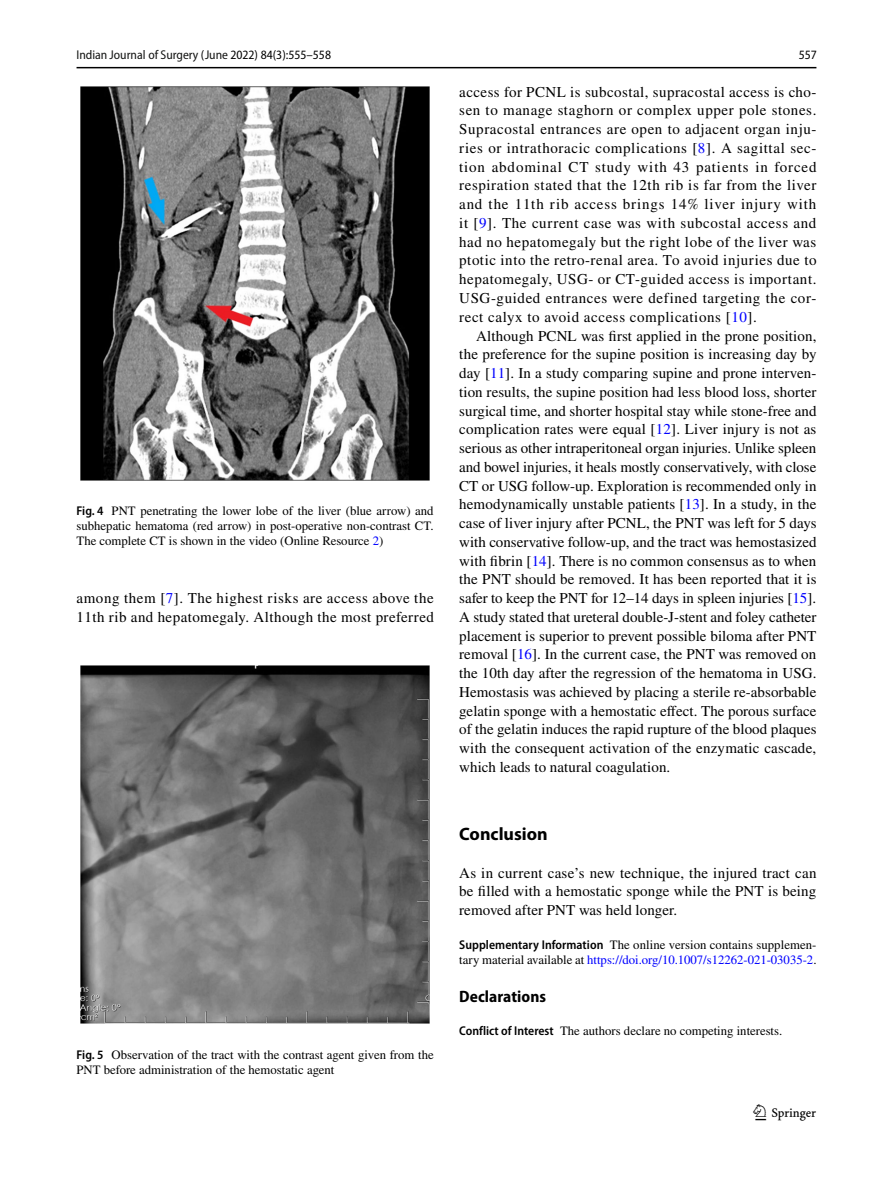
<style>
.page{position:relative;width:893px;height:1187px;background:#fff}
.page>*{position:absolute;margin:0;border:0;box-sizing:border-box;transform-origin:0 0}
.t1{font:22.5px "Springnew Regular 3";color:#000}
.t2{font:700 18px "Myriad Pro";color:#000}
.t3{font:700 semi-condensed 16.5px "Myriad Pro";letter-spacing:.005em;color:#000}
.t4{font:15px/18.8px "STIX";letter-spacing:.03em;color:#000;text-align:justify}
.t5{font:12.75px/15px "STIX";color:#000}
.t6{font:semi-condensed 12.75px "Myriad Pro";color:#131413}
.t7{font:12.75px "Myriad Pro Semi Cn 2";color:#000}
.s1{color:#000}
.s2{font-family:"Myriad Pro";font-weight:600;font-stretch:semi-condensed}
.s3{color:#00f}
</style>
<div class="page">
<hr style="left:77px;top:67px;width:739px;height:1px;background:#000">
<img style="left:81px;top:87px;width:348px;height:393px">
<img style="left:81px;top:666px;width:348px;height:357px">
<p class="t6" style="left:77px;top:48px;width:256px">Indian Journal of Surgery <span class="s1">(</span>June <span class="s1">2022) 84(3):555–558</span></p>
<p class="t7" style="left:799px;top:48px;width:20px">557</p>
<p class="t5" style="left:77px;top:504px;width:359px;text-align:justify"><span class="s2">Fig. 4</span> PNT penetrating the lower lobe of the liver (blue arrow) and subhepatic hematoma (red arrow) in post-operative non-contrast CT.<br>The complete CT is shown in the video (Online Resource <span class="s3">2</span>)</p>
<p class="t4" style="left:77px;top:589px;width:359px">among them [<span class="s3">7</span>]. The highest risks are access above the<br>11th rib and hepatomegaly. Although the most preferred</p>
<p class="t5" style="left:77px;top:1047px;width:359px"><span class="s2">Fig. 5</span> Observation of the tract with the contrast agent given from the<br>PNT before administration of the hemostatic agent</p>
<p class="t4" style="left:459px;top:83px;width:359px">access for PCNL is subcostal, supracostal access is cho&shy;sen to manage staghorn or complex upper pole stones.<br>Supracostal entrances are open to adjacent organ inju&shy;ries or intrathoracic complications [<span class="s3">8</span>]. A sagittal sec&shy;tion abdominal CT study with 43 patients in forced respiration stated that the 12th rib is far from the liver and the 11th rib access brings 14% liver injury with it [<span class="s3">9</span>]. The current case was with subcostal access and had no hepatomegaly but the right lobe of the liver was ptotic into the retro-renal area. To avoid injuries due to hepatomegaly, USG- or CT-guided access is important.<br>USG-guided entrances were defined targeting the cor&shy;rect calyx to avoid access complications [<span class="s3">10</span>].</p>
<p class="t4" style="left:459px;top:327px;width:359px;text-indent:17px">Although PCNL was first applied in the prone position, the preference for the supine position is increasing day by day [<span class="s3">11</span>]. In a study comparing supine and prone interven&shy;tion results, the supine position had less blood loss, shorter surgical time, and shorter hospital stay while stone-free and complication rates were equal [<span class="s3">12</span>]. Liver injury is not as serious as other intraperitoneal organ injuries. Unlike spleen and bowel injuries, it heals mostly conservatively, with close CT or USG follow-up. Exploration is recommended only in hemodynamically unstable patients [<span class="s3">13</span>]. In a study, in the case of liver injury after PCNL, the PNT was left for 5 days with conservative follow-up, and the tract was hemostasized with fibrin [<span class="s3">14</span>]. There is no common consensus as to when the PNT should be removed. It has been reported that it is safer to keep the PNT for 12–14 days in spleen injuries [<span class="s3">15</span>].<br>A study stated that ureteral double-J-stent and foley catheter placement is superior to prevent possible biloma after PNT removal [<span class="s3">16</span>]. In the current case, the PNT was removed on the 10th day after the regression of the hematoma in USG.<br>Hemostasis was achieved by placing a sterile re-absorbable gelatin sponge with a hemostatic effect. The porous surface of the gelatin induces the rapid rupture of the blood plaques with the consequent activation of the enzymatic cascade, which leads to natural coagulation.</p>
<p class="t2" style="left:459px;top:822px;width:90px">Conclusion</p>
<p class="t4" style="left:459px;top:864px;width:359px">As in current case’s new technique, the injured tract can be filled with a hemostatic sponge while the PNT is being removed after PNT was held longer.</p>
<p class="t5" style="left:459px;top:937px;width:359px"><span class="s2">Supplementary Information</span> The online version contains supplemen&shy;tary material available at <span class="s3">https://doi.org/10.1007/s12262-021-03035-2</span>.</p>
<p class="t3" style="left:459px;top:986px;width:88px">Declarations</p>
<p class="t5" style="left:459px;top:1024px;width:325px"><span class="s2">Conflict of Interest</span> The authors declare no competing interests.</p>
<h1 class="t1" style="left:755px;top:1104px;width:62px">1 3</h1>
</div>
